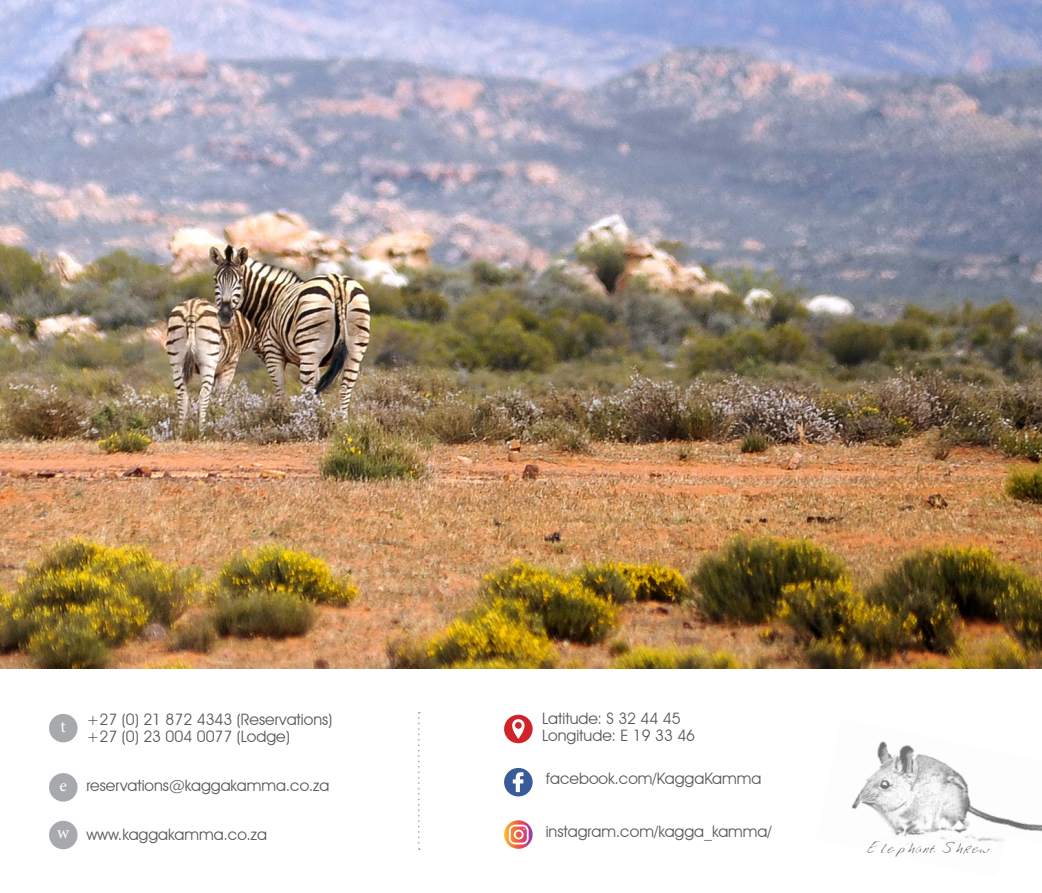
<style>
.page{position:relative;width:1042px;height:893px;background:#fff}
.page>*{position:absolute;margin:0;border:0;box-sizing:border-box;transform-origin:0 0}
.Intro{font:17.5px "Brendens Hand";color:#6b6360}
.t1{font:17.5px "Minion Pro";color:#fff}
.t2{font:15.75px "Avant Garde IT Cby BT";color:#57585a}
</style>
<div class="page">
<img style="left:0;top:0;width:1042px;height:668px">
<div style="left:504px;top:715px;width:28px;height:28px;background:#d1232a;border-radius:50%"></div>
<svg style="left:512px;top:719px;width:12px;height:20px"></svg>
<div style="left:504px;top:768px;width:28px;height:28px;background:#395b9a;border-radius:50%"></div>
<svg style="left:513px;top:772px;width:10px;height:20px"></svg>
<svg style="left:418px;top:712px;width:2px;height:138px"></svg>
<div style="left:49px;top:714px;width:29px;height:28px;background:#a8a9ad;border-radius:50%"></div>
<div style="left:49px;top:773px;width:29px;height:29px;background:#a8a9ad;border-radius:50%"></div>
<div style="left:49px;top:821px;width:29px;height:28px;background:#a8a9ad;border-radius:50%"></div>
<svg style="left:504px;top:820px;width:28px;height:29px"></svg>
<img style="left:851px;top:741px;width:155px;height:105px">
<img style="left:1006px;top:818px;width:36px;height:14px">
<p class="t1" style="left:60px;top:715px;width:7px">t</p>
<p class="t1" style="left:59px;top:774px;width:9px">e</p>
<p class="t1" style="left:57px;top:821px;width:13px">w</p>
<p class="t2" style="left:86px;top:710px;width:248px">+27 (0) 21 872 4343 (Reservations)</p>
<p class="t2" style="left:86px;top:727px;width:205px">+27 (0) 23 004 0077 (Lodge)</p>
<p class="t2" style="left:86px;top:776px;width:245px">reservations@kaggakamma.co.za</p>
<p class="t2" style="left:86px;top:825px;width:182px">www.kaggakamma.co.za</p>
<p class="t2" style="left:542px;top:709px;width:140px">Latitude: S 32 44 45</p>
<p class="t2" style="left:542px;top:726px;width:154px">Longitude: E 19 33 46</p>
<p class="t2" style="left:546px;top:769px;width:217px">facebook.com/KaggaKamma</p>
<p class="t2" style="left:546px;top:822px;width:228px">instagram.com/kagga_kamma/</p>
<p class="Intro" style="left:867px;top:835px;width:123px">Elephant Shrew</p>
</div>
